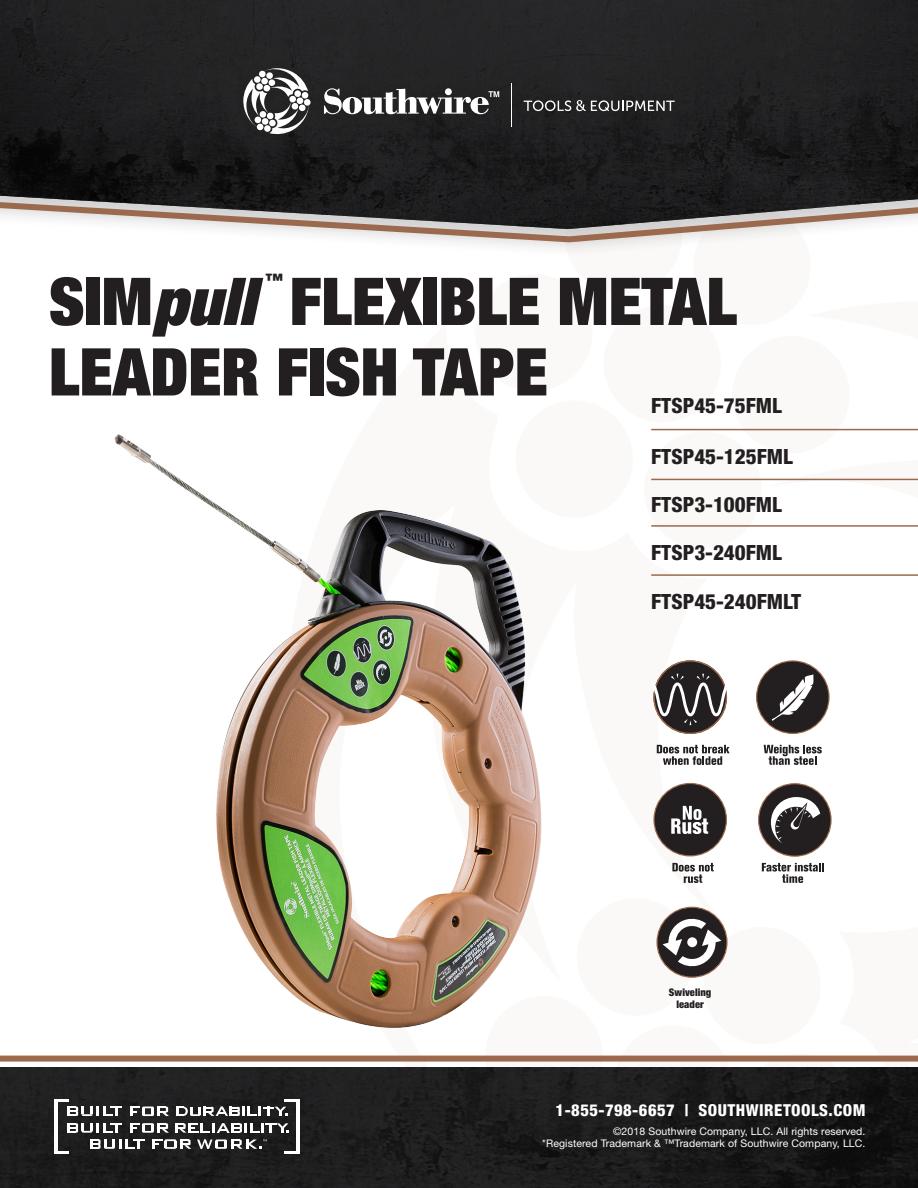
<style>
.page{position:relative;width:918px;height:1188px;background:#fff}
.page>*{position:absolute;margin:0;border:0;box-sizing:border-box;transform-origin:0 0}
.t1{font:900 expanded 66px/70.5px "Helvetica Neue";color:#231f20}
.t2{font:800 condensed 21px "Helvetica Neue";color:#231f20}
.t3{font:900 expanded 17.25px "Helvetica Neue";color:#231f20}
.t4{font:800 condensed 16.5px "Helvetica Neue LT Pro";letter-spacing:.03em;color:#fff}
.t5{font:10.5px/12.6px "Helvetica Neue LT Pro";letter-spacing:.01em;color:#fff;text-align:right}
.t6{font:900 condensed 10.5px "Helvetica Neue LT Pro";color:#231f20}
.s1{font-style:italic}
</style>
<div class="page">
<svg style="left:758px;top:717px;width:160px;height:351px"></svg>
<div style="left:565px;top:177px;width:117px;height:117px;background:#fbf9f8;border-radius:50%"></div>
<div style="left:475px;top:274px;width:118px;height:118px;background:#fbf9f8;border-radius:50%"></div>
<svg style="left:743px;top:428px;width:175px;height:53px"></svg>
<div style="left:0;top:1068px;width:918px;height:120px;background:#231f20"></div>
<svg style="left:153px;top:1139px;width:38px;height:10px"></svg>
<svg style="left:90px;top:1139px;width:54px;height:10px"></svg>
<hr style="left:54px;top:1099px;width:3px;height:55px;background:#fff">
<svg style="left:57px;top:1151px;width:12px;height:3px"></svg>
<hr style="left:296px;top:1099px;width:4px;height:55px;background:#fff">
<hr style="left:284px;top:1099px;width:14px;height:3px;background:#fff">
<hr style="left:284px;top:1151px;width:14px;height:3px;background:#fff">
<svg style="left:130px;top:1106px;width:39px;height:10px"></svg>
<svg style="left:57px;top:1099px;width:65px;height:17px"></svg>
<svg style="left:130px;top:1123px;width:39px;height:10px"></svg>
<svg style="left:68px;top:1123px;width:54px;height:10px"></svg>
<svg style="left:175px;top:1123px;width:114px;height:10px"></svg>
<svg style="left:177px;top:1107px;width:111px;height:9px"></svg>
<svg style="left:197px;top:1139px;width:70px;height:10px"></svg>
<div style="left:0;top:0;width:918px;height:259px;background:#fff"></div>
<svg style="left:0;top:0;width:918px;height:198px;background:#1e1e1f"></svg>
<svg style="left:0;top:198px;width:918px;height:47px"></svg>
<div style="left:0;top:1056px;width:918px;height:6px;background:#9b694d"></div>
<div style="left:236px;top:61px;width:446px;height:80px;background:#231f20"></div>
<svg style="left:243px;top:68px;width:68px;height:67px"></svg>
<hr style="left:511px;top:83px;width:1px;height:44px;background:#fff">
<svg style="left:524px;top:100px;width:151px;height:11px"></svg>
<svg style="left:324px;top:88px;width:175px;height:26px"></svg>
<hr style="left:651px;top:429px;width:267px;height:1px;background:#9b694d">
<img style="left:114px;top:434px;width:428px;height:594px">
<hr style="left:651px;top:525px;width:267px;height:2px;background:#9b694d">
<hr style="left:651px;top:574px;width:267px;height:2px;background:#9b694d">
<hr style="left:651px;top:479px;width:267px;height:1px;background:#9b694d">
<svg style="left:657px;top:745px;width:73px;height:20px"></svg>
<svg style="left:764px;top:745px;width:58px;height:20px"></svg>
<svg style="left:672px;top:863px;width:42px;height:20px"></svg>
<svg style="left:762px;top:863px;width:62px;height:20px"></svg>
<div style="left:654px;top:784px;width:72px;height:72px;background:#231f20;border-radius:50%"></div>
<div style="left:653px;top:783px;width:74px;height:73px;border:1px solid #9b694d;border-radius:50%"></div>
<svg style="left:671px;top:806px;width:37px;height:28px"></svg>
<div style="left:759px;top:784px;width:72px;height:72px;background:#231f20;border-radius:50%"></div>
<div style="left:758px;top:783px;width:74px;height:74px;border:1px solid #9b694d;border-radius:50%"></div>
<svg style="left:771px;top:797px;width:49px;height:46px"></svg>
<div style="left:757px;top:661px;width:72px;height:72px;background:#231f20;border-radius:50%"></div>
<div style="left:756px;top:660px;width:74px;height:74px;border:1px solid #9b694d;border-radius:50%"></div>
<div style="left:654px;top:661px;width:72px;height:72px;background:#231f20;border-radius:50%"></div>
<svg style="left:653px;top:674px;width:75px;height:51px"></svg>
<svg style="left:772px;top:674px;width:42px;height:47px"></svg>
<svg style="left:477px;top:890px;width:390px;height:298px"></svg>
<div style="left:687px;top:937px;width:10px;height:10px;background:#fff;border-radius:50%"></div>
<p class="t3" style="left:266px;top:268px;width:19px">™</p>
<p class="t1" style="left:49px;top:265px;width:690px">SIM<span class="s1">pull</span> FLEXIBLE METAL<br>LEADER FISH TAPE</p>
<p class="t2" style="left:651px;top:392px;width:132px">FTSP45-75FML</p>
<p class="t2" style="left:651px;top:443px;width:143px">FTSP45-125FML</p>
<p class="t2" style="left:651px;top:491px;width:132px">FTSP3-100FML</p>
<p class="t2" style="left:651px;top:539px;width:132px">FTSP3-240FML</p>
<p class="t2" style="left:651px;top:589px;width:152px">FTSP45-240FMLT</p>
<p class="t6" style="left:669px;top:986px;width:44px">Swiveling</p>
<p class="t6" style="left:677px;top:998px;width:29px">leader</p>
<p class="t4" style="left:556px;top:1100px;width:311px">1-855-798-6657 | SOUTHWIRETOOLS.COM</p>
<p class="t5" style="left:542px;top:1125px;width:325px">©2018 Southwire Company, LLC. All rights reserved.<br>*Registered Trademark &amp; ™Trademark of Southwire Company, LLC.</p>
</div>
